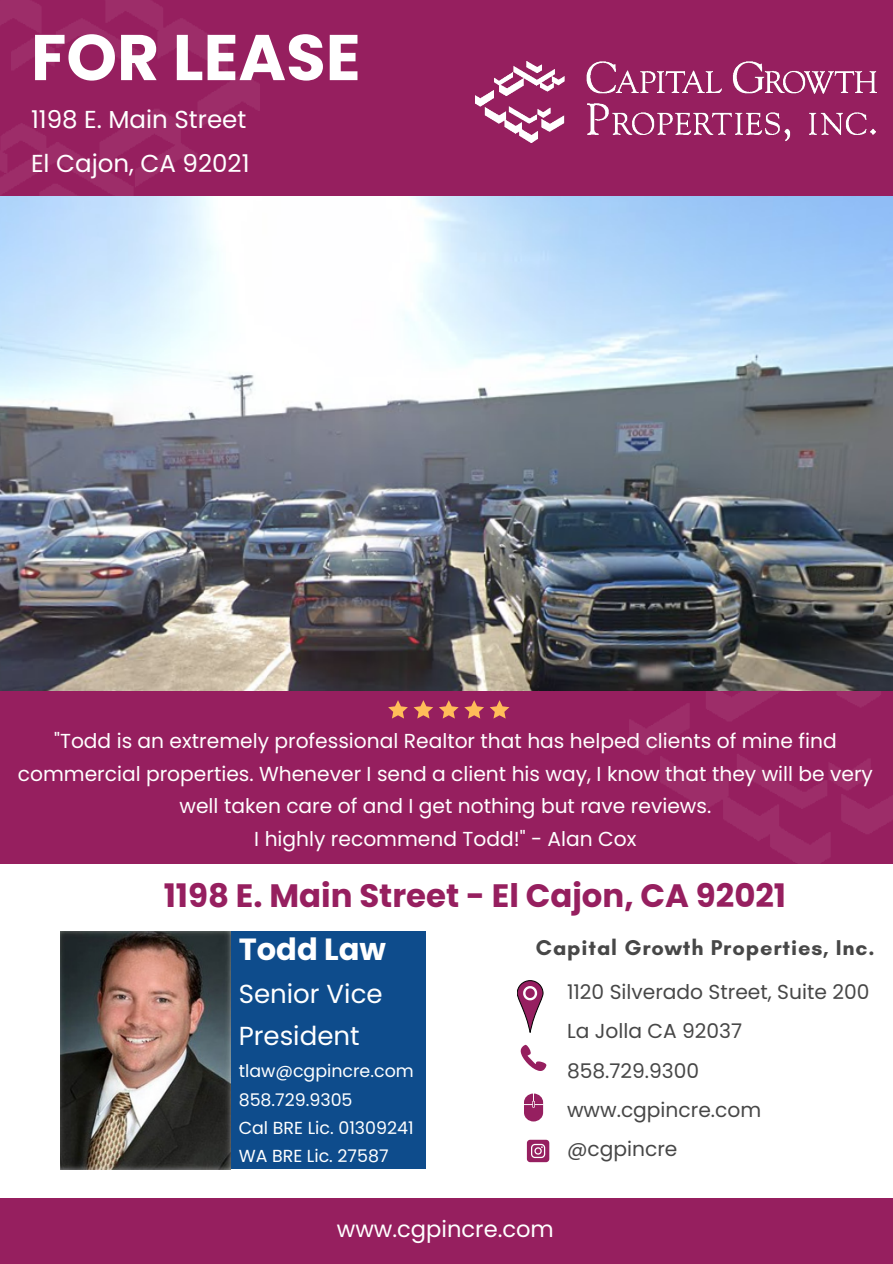
<style>
.page{position:relative;width:893px;height:1264px;background:#fff}
.page>*{position:absolute;margin:0;border:0;box-sizing:border-box;transform-origin:0 0}
.t1{font:700 64.5px "Poppins";color:#fff}
.t2{font:700 32.4px "Poppins";color:#961f5f}
.t3{font:700 30.6px "Poppins";color:#fff}
.t4{font:26.1px/41.7px "Poppins";color:#fff}
.t5{font:24.6px/44.2px "Poppins";color:#fff}
.t6{font:22.65px "Poppins";color:#fff}
.t7{font:700 21.75px "Glacial Indifference";letter-spacing:.04em;color:#474747}
.t8{font:20.25px/32.7px "Poppins";color:#fff;text-align:center}
.t9{font:20.25px/39.3px "Poppins";color:#474747}
.t10{font:17.4px/28.2px "Poppins";color:#fff}
.t11{font:17.1px "Glacial Indifference";letter-spacing:.15em;color:#fff}
</style>
<div class="page">
<div style="left:0;top:0;width:892px;height:206px;background:#961f5f"></div>
<img style="left:475px;top:62px;width:401px;height:81px">
<img style="left:0;top:0;width:260px;height:196px">
<div style="left:0;top:658px;width:892px;height:206px;background:#961f5f"></div>
<div style="left:0;top:1198px;width:892px;height:65px;background:#961f5f"></div>
<img style="left:630px;top:690px;width:262px;height:174px">
<svg style="left:517px;top:980px;width:26px;height:52px"></svg>
<svg style="left:520px;top:1044px;width:26px;height:26px"></svg>
<svg style="left:524px;top:1093px;width:19px;height:28px"></svg>
<svg style="left:527px;top:1139px;width:22px;height:23px"></svg>
<div style="left:230px;top:931px;width:196px;height:237px;background:#0e4c8c"></div>
<img style="left:61px;top:931px;width:169px;height:238px">
<img style="left:0;top:196px;width:892px;height:494px">
<svg style="left:388px;top:700px;width:45px;height:18px"></svg>
<svg style="left:439px;top:700px;width:19px;height:18px"></svg>
<svg style="left:464px;top:700px;width:45px;height:18px"></svg>
<p class="t1" style="left:31px;top:12px;width:331px">FOR LEASE</p>
<h3 class="t5" style="left:31px;top:97px;width:220px">1198 E. Main Street<br>El Cajon, CA 92021</h3>
<h2 class="t8" style="left:18px;top:724px;width:856px">"Todd is an extremely professional Realtor that has helped clients of mine find commercial properties. Whenever I send a client his way, I know that they will be very well taken care of and I get nothing but rave reviews.<br>I highly recommend Todd!" - Alan Cox</h2>
<h1 class="t2" style="left:164px;top:872px;width:623px">1198 E. Main Street - El Cajon, CA 92021</h1>
<p class="t3" style="left:239px;top:928px;width:149px">Todd Law</p>
<p class="t7" style="left:536px;top:933px;width:340px">Capital Growth Properties, Inc.</p>
<p class="t4" style="left:239px;top:973px;width:145px">Senior Vice<br>President</p>
<p class="t10" style="left:239px;top:1057px;width:176px">tlaw@cgpincre.com<br>858.729.9305<br>Cal BRE Lic. 01309241<br>WA BRE Lic. 27587</p>
<p class="t9" style="left:567px;top:972px;width:304px">1120 Silverado Street, Suite 200<br>La Jolla CA 92037<br>858.729.9300 www.cgpincre.com @cgpincre</p>
<h6 class="t6" style="left:337px;top:1212px;width:218px">www.cgpincre.com</h6>
<p class="t11" style="left:335px;top:1227px;width:154px">CGPINCRE.COM</p>
</div>
